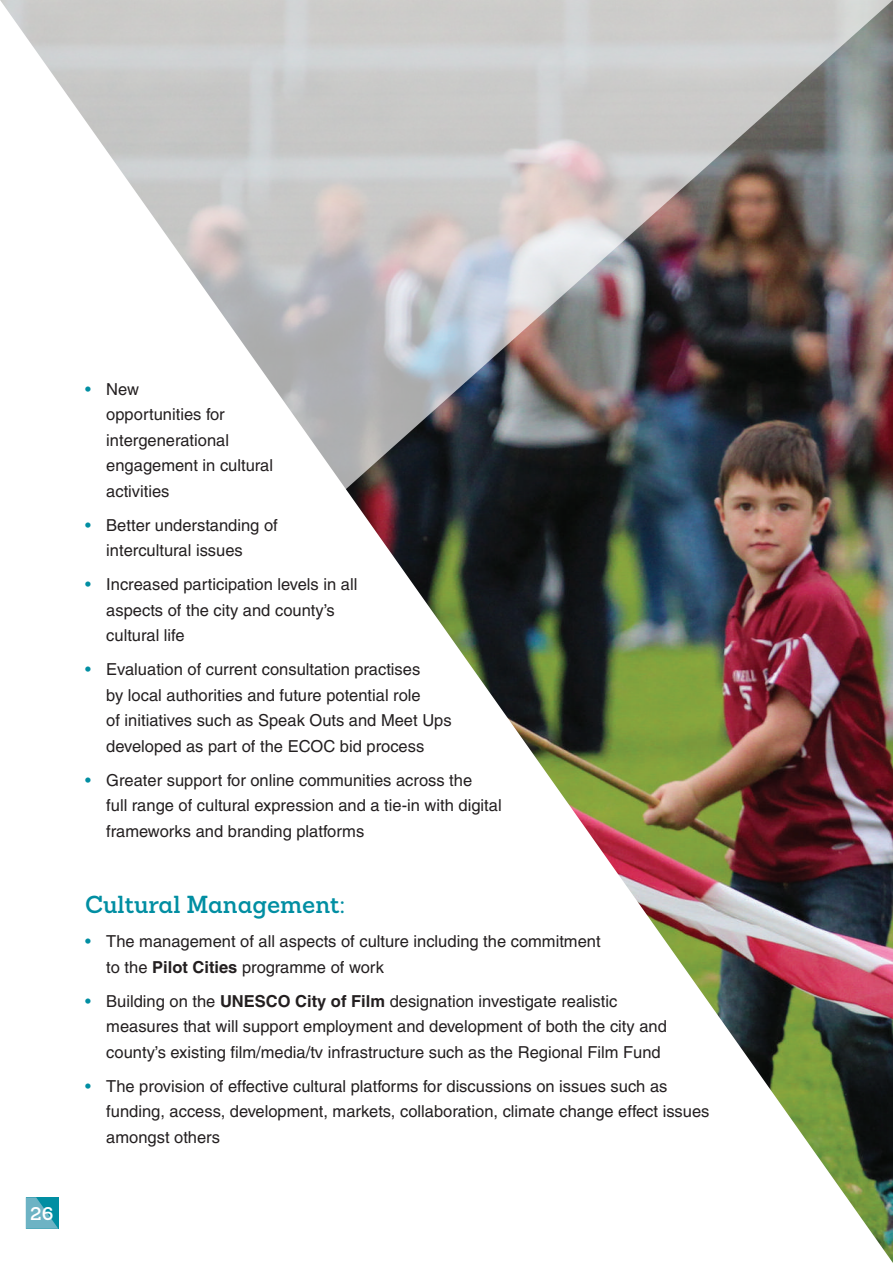
<style>
.page{position:relative;width:893px;height:1263px;background:#fff}
.page>*{position:absolute;margin:0;border:0;box-sizing:border-box;transform-origin:0 0}
.t1{font:600 24px "Sanchez";color:#018ea2}
.t2{font:600 18px "Sanchez";color:#fff}
.t3{font:16.5px/25.5px "Helvetica LT";color:#231f20}
.s1{color:#018ea2}
.s2{font-weight:700}
</style>
<div class="page">
<img style="left:25px;top:810px;width:868px;height:453px">
<img style="left:0;top:0;width:893px;height:810px">
<svg style="left:26px;top:1197px;width:32px;height:32px"></svg>
<p class="t2" style="left:30px;top:1206px;width:25px">26</p>
<p class="t3" style="left:106px;top:378px;width:168px;text-indent:-21px"><span class="s1">•</span> New<br>opportunities for intergenerational engagement in cultural activities</p>
<p class="t3" style="left:106px;top:514px;width:173px;text-indent:-21px"><span class="s1">•</span> Better understanding of intercultural issues</p>
<p class="t3" style="left:106px;top:573px;width:253px;text-indent:-21px"><span class="s1">•</span> Increased participation levels in all aspects of the city and county’s cultural life</p>
<p class="t3" style="left:106px;top:658px;width:347px;text-indent:-21px"><span class="s1">•</span> Evaluation of current consultation practises<br>by local authorities and future potential role<br>of initiatives such as Speak Outs and Meet Ups developed as part of the ECOC bid process</p>
<p class="t3" style="left:106px;top:769px;width:397px;text-indent:-21px"><span class="s1">•</span> Greater support for online communities across the<br>full range of cultural expression and a tie-in with digital frameworks and branding platforms</p>
<h1 class="t1" style="left:85px;top:896px;width:262px">Cultural Management:</h1>
<p class="t3" style="left:106px;top:930px;width:496px;text-indent:-21px"><span class="s1">•</span> The management of all aspects of culture including the commitment to the <span class="s2">Pilot Cities</span> programme of work</p>
<p class="t3" style="left:106px;top:990px;width:562px;text-indent:-21px"><span class="s1">•</span> Building on the <span class="s2">UNESCO City of Film</span> designation investigate realistic measures that will support employment and development of both the city and county’s existing film/media/tv infrastructure such as the Regional Film Fund</p>
<p class="t3" style="left:106px;top:1075px;width:605px;text-indent:-21px"><span class="s1">•</span> The provision of effective cultural platforms for discussions on issues such as funding, access, development, markets, collaboration, climate change effect issues amongst others</p>
</div>
